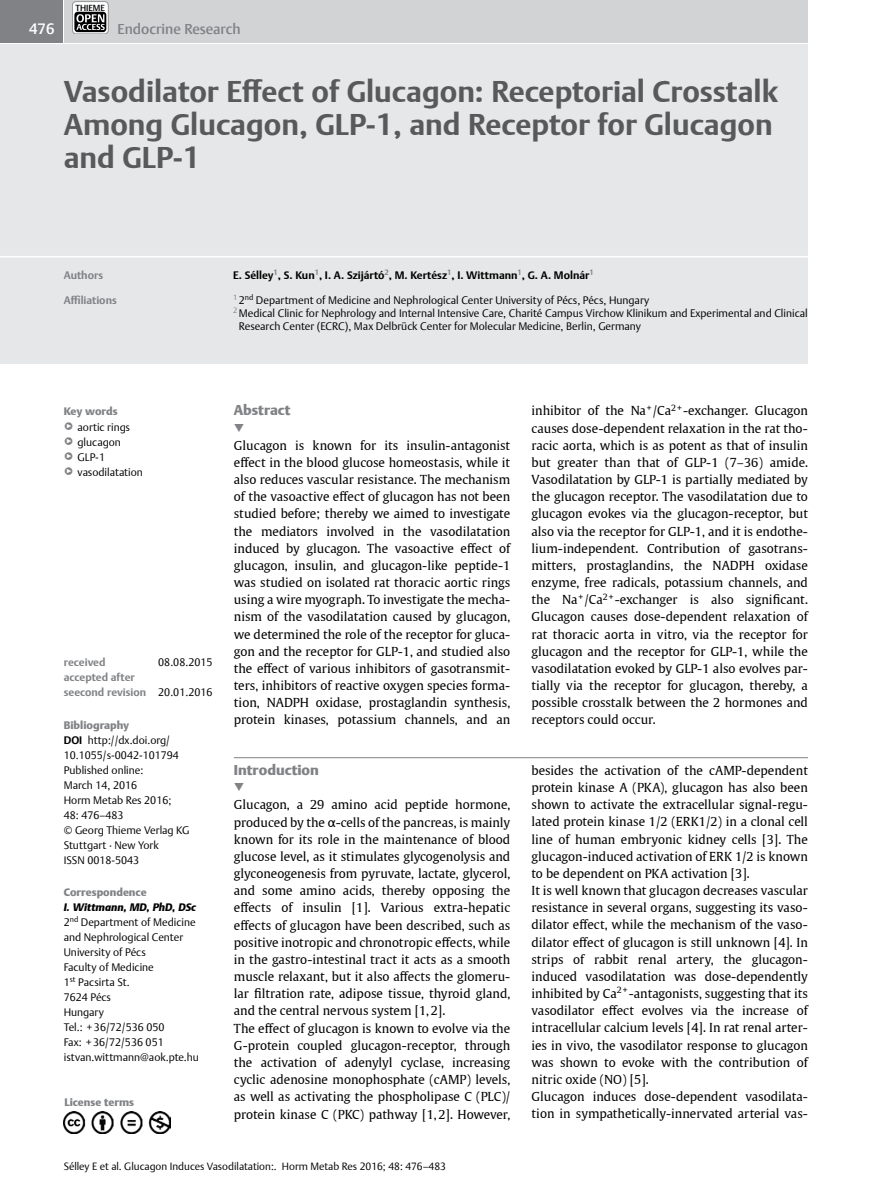
<style>
.page{position:relative;width:893px;height:1191px;background:#fff}
.page>*{position:absolute;margin:0;border:0;box-sizing:border-box;transform-origin:0 0}
.t1{font:700 29.85px/33px "Thieme Argo 2011";color:#58595b}
.t2{font:900 17.7px "Thieme Argo 2011";color:#808285}
.t3{font:500 15px "Thieme Argo 2011";color:#fff}
.t4{font:900 14.25px "Thieme Argo 2011";color:#808285}
.t5{font:500 14.25px "Thieme Argo 2011";color:#808285}
.t6{font:12.3px/17.1px "Thieme Gulliver 2011";color:#000}
.t7{font:300 10.8px/15px "Thieme Argo 2011";color:#000}
.t8{font:700 10.8px/15px "Thieme Argo 2011";color:#808285}
.t9{font:700 10.8px "Thieme Argo 2011";color:#000}
.t10{font:900 10.8px "Thieme Argo 2011";color:#808285}
.t11{font:300 10.5px "Thieme Argo 2011";color:#000}
.t12{font:500 8.7px "Thieme Argo 2011";color:#000}
.s1{font-size:13.8px;color:#808285}
.s2{font-weight:300;color:#000}
.s3{font-weight:900;color:#808285}
.s4{font-weight:700}
.s5{font-weight:900;font-style:italic}
</style>
<div class="page">
<div style="left:0;top:0;width:63px;height:43px;background:#808285"></div>
<div style="left:64px;top:0;width:743px;height:43px;background:#d1d3d4"></div>
<div style="left:0;top:44px;width:808px;height:319px;background:#e6e7e8"></div>
<hr style="left:0;top:256px;width:808px;height:1px;background:#fff">
<hr style="left:234px;top:757px;width:574px;height:1px;background:#808285">
<img style="left:64px;top:1111px;width:106px;height:22px">
<div style="left:72px;top:2px;width:36px;height:32px;background:#fff;border-radius:4px"></div>
<div style="left:72px;top:1px;width:36px;height:33px;border:1px solid #939598;border-radius:4px"></div>
<div style="left:74px;top:12px;width:32px;height:20px;background:#000;border-radius:3px"></div>
<svg style="left:76px;top:14px;width:29px;height:19px"></svg>
<p class="t3" style="left:29px;top:19px;width:27px">476</p>
<p class="t12" style="left:75px;top:2px;width:31px">THIEME</p>
<p class="t12" style="left:75px;top:5px;width:31px">THIEME</p>
<p class="t5" style="left:117px;top:20px;width:125px">Endocrine Research</p>
<h1 class="t1" style="left:64px;top:75px;width:716px">Vasodilator Effect of Glucagon: Receptorial Crosstalk<br>Among Glucagon, GLP-1, and Receptor for Glucagon and GLP-1</h1>
<p class="t8" style="left:64px;top:267px;width:41px">Authors</p>
<p class="t9" style="left:233px;top:268px;width:362px">E. Sélley<sup>1</sup>, S. Kun<sup>1</sup>, I. A. Szijártó<sup>2</sup>, M. Kertész<sup>1</sup>, I. Wittmann<sup>1</sup>, G. A. Molnár<sup>1</sup></p>
<p class="t8" style="left:64px;top:293px;width:55px">Affiliations</p>
<p class="t7" style="left:233px;top:293px;width:418px"><sup>1</sup> 2<sup>nd</sup> Department of Medicine and Nephrological Center University of Pécs, Pécs, Hungary</p>
<p class="t7" style="left:233px;top:306px;width:576px"><sup>2</sup> Medical Clinic for Nephrology and Internal Intensive Care, Charité Campus Virchow Klinikum and Experimental and Clinical</p>
<p class="t7" style="left:239px;top:319px;width:404px">Research Center (ECRC), Max Delbrück Center for Molecular Medicine, Berlin, Germany</p>
<p class="t10" style="left:64px;top:404px;width:55px">Key words</p>
<p class="t7" style="left:64px;top:419px;width:68px"><span class="s1">●</span><sup>▶</sup> aortic rings</p>
<p class="t7" style="left:64px;top:434px;width:59px"><span class="s1">●</span><sup>▶</sup> glucagon</p>
<p class="t7" style="left:64px;top:449px;width:43px"><span class="s1">●</span><sup>▶</sup> GLP-1</p>
<p class="t7" style="left:64px;top:464px;width:81px"><span class="s1">●</span><sup>▶</sup> vasodilatation</p>
<p class="t8" style="left:64px;top:655px;width:43px">received</p>
<p class="t7" style="left:158px;top:655px;width:56px">08.08.2015</p>
<p class="t8" style="left:64px;top:670px;width:150px">accepted after<br>seecond revision <span class="s2">20.01.2016</span></p>
<p class="t7" style="left:64px;top:717px;width:127px"><span class="s3">Bibliography<br></span><span class="s4">DOI</span> http://dx.doi.org/<br>10.1055/s-0042-101794<br>Published online:<br>March 14, 2016<br>Horm Metab Res 2016;<br>48: 476–483<br>© Georg Thieme Verlag KG<br>Stuttgart · New York<br>ISSN 0018-5043</p>
<p class="t10" style="left:64px;top:885px;width:84px">Correspondence</p>
<p class="t7" style="left:64px;top:899px;width:137px"><span class="s5">I. Wittmann, MD, PhD, DSc<br></span>2<sup>nd</sup> Department of Medicine and Nephrological Center<br>University of Pécs<br>Faculty of Medicine<br>1<sup>st</sup> Pacsirta St.<br>7624 Pécs<br>Hungary<br>Tel.: +36/72/536 050<br>Fax: +36/72/536 051 istvan.wittmann@aok.pte.hu</p>
<p class="t10" style="left:64px;top:1095px;width:71px">License terms</p>
<p class="t4" style="left:234px;top:401px;width:58px">Abstract</p>
<h2 class="t2" style="left:234px;top:417px;width:12px">▼</h2>
<p class="t6" style="left:234px;top:436px;width:278px;text-align:justify">Glucagon is known for its insulin-antagonist effect in the blood glucose homeostasis, while it also reduces vascular resistance. The mechanism of the vasoactive effect of glucagon has not been studied before; thereby we aimed to investigate the mediators involved in the vasodilatation induced by glucagon. The vasoactive effect of glucagon, insulin, and glucagon-like peptide-1 was studied on isolated rat thoracic aortic rings using a wire myograph. To investigate the mecha&shy;nism of the vasodilatation caused by glucagon, we determined the role of the receptor for gluca&shy;gon and the receptor for GLP-1, and studied also the effect of various inhibitors of gasotransmit&shy;ters, inhibitors of reactive oxygen species forma&shy;tion, NADPH oxidase, prostaglandin synthesis, protein kinases, potassium channels, and an</p>
<p class="t4" style="left:234px;top:760px;width:87px">Introduction</p>
<h2 class="t2" style="left:234px;top:776px;width:12px">▼</h2>
<p class="t6" style="left:234px;top:795px;width:278px">Glucagon, a 29 amino acid peptide hormone, produced by the α-cells of the pancreas, is mainly known for its role in the maintenance of blood glucose level, as it stimulates glycogenolysis and glyconeogenesis from pyruvate, lactate, glycerol, and some amino acids, thereby opposing the effects of insulin [1]. Various extra-hepatic effects of glucagon have been described, such as positive inotropic and chronotropic effects, while in the gastro-intestinal tract it acts as a smooth muscle relaxant, but it also affects the glomeru&shy;lar filtration rate, adipose tissue, thyroid gland, and the central nervous system [1,2].<br>The effect of glucagon is known to evolve via the G-protein coupled glucagon-receptor, through the activation of adenylyl cyclase, increasing cyclic adenosine monophosphate (cAMP) levels, as well as activating the phospholipase C (PLC)/ protein kinase C (PKC) pathway [1,2]. However,</p>
<p class="t11" style="left:64px;top:1159px;width:384px">Sélley E et al. Glucagon Induces Vasodilatation:. Horm Metab Res 2016; 48: 476–483</p>
<p class="t6" style="left:531px;top:402px;width:278px;text-align:justify">inhibitor of the Na<sup>+</sup>/Ca<sup>2+</sup>-exchanger. Glucagon causes dose-dependent relaxation in the rat tho&shy;racic aorta, which is as potent as that of insulin but greater than that of GLP-1 (7–36) amide.<br>Vasodilatation by GLP-1 is partially mediated by the glucagon receptor. The vasodilatation due to glucagon evokes via the glucagon-receptor, but also via the receptor for GLP-1, and it is endothe&shy;lium-independent. Contribution of gasotrans&shy;mitters, prostaglandins, the NADPH oxidase enzyme, free radicals, potassium channels, and the Na<sup>+</sup>/Ca<sup>2+</sup>-exchanger is also significant.<br>Glucagon causes dose-dependent relaxation of rat thoracic aorta in vitro, via the receptor for glucagon and the receptor for GLP-1, while the vasodilatation evoked by GLP-1 also evolves par&shy;tially via the receptor for glucagon, thereby, a possible crosstalk between the 2 hormones and receptors could occur.</p>
<p class="t6" style="left:531px;top:761px;width:278px">besides the activation of the cAMP-dependent protein kinase A (PKA), glucagon has also been shown to activate the extracellular signal-regu&shy;lated protein kinase 1/2 (ERK1/2) in a clonal cell line of human embryonic kidney cells [3]. The glucagon-induced activation of ERK 1/2 is known to be dependent on PKA activation [3].<br>It is well known that glucagon decreases vascular resistance in several organs, suggesting its vaso&shy;dilator effect, while the mechanism of the vaso&shy;dilator effect of glucagon is still unknown [4]. In strips of rabbit renal artery, the glucagon&shy;induced vasodilatation was dose-dependently inhibited by Ca<sup>2+</sup>-antagonists, suggesting that its vasodilator effect evolves via the increase of intracellular calcium levels [4]. In rat renal arter&shy;ies in vivo, the vasodilator response to glucagon was shown to evoke with the contribution of nitric oxide (NO) [5].<br>Glucagon induces dose-dependent vasodilata&shy;tion in sympathetically-innervated arterial vas-</p>
</div>
